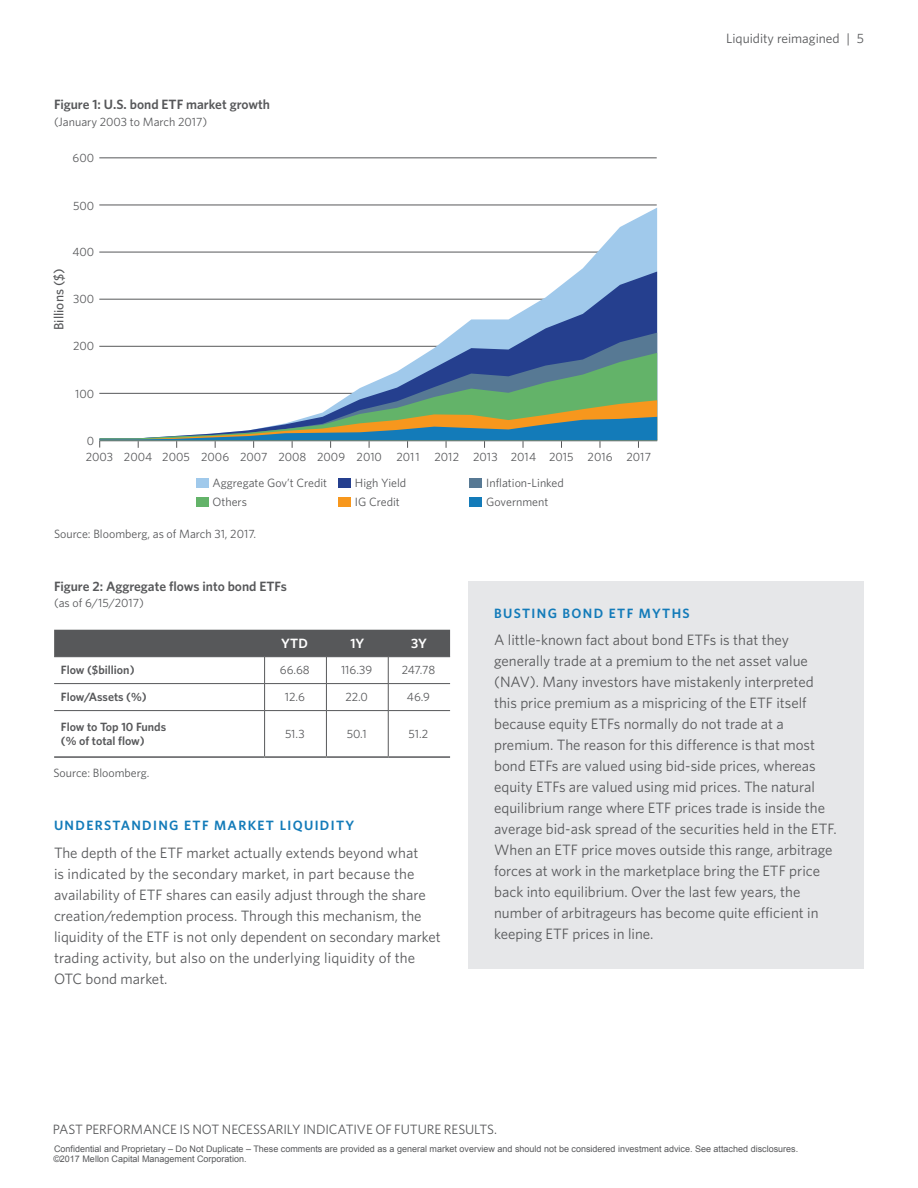
<style>
.page{position:relative;width:918px;height:1188px;background:#fff}
.page>*{position:absolute;margin:0;border:0;box-sizing:border-box;transform-origin:0 0}
.body_text{font:15px/21px "Whitney";color:#57585a}
.Folio{font:13.5px "Whitney";letter-spacing:-.005em;color:#57585a}
.Figure_subs{font:600 13.5px "Whitney";color:#57585a}
.Subhead_4__9_12_MCM{font:600 13.5px "Whitney";letter-spacing:.1em;color:#137bb9}
.t1{font:500 13.5px "Whitney";color:#57585a}
.Table_body{font:600 13.5px "Whitney";letter-spacing:.005em;color:#fff}
.Figure_legal_8_8{font:12px/25.2px "Whitney";color:#57585a}
.Table_body-2{font:600 12px/14.2px "Whitney";color:#57585a}
.Table_body-3{font:12px "Whitney";color:#57585a}
.body_text-2{font:12px "Whitney";color:#57585a}
.t2{font:9px/10.5px "Arial";color:#57585a}
</style>
<div class="page">
<hr style="left:99px;top:393px;width:558px;height:1px;background:#57585a">
<hr style="left:99px;top:346px;width:558px;height:1px;background:#57585a">
<hr style="left:99px;top:299px;width:558px;height:1px;background:#57585a">
<hr style="left:99px;top:252px;width:558px;height:1px;background:#57585a">
<hr style="left:99px;top:158px;width:558px;height:1px;background:#57585a">
<hr style="left:99px;top:205px;width:558px;height:1px;background:#57585a">
<svg style="left:100px;top:208px;width:557px;height:64px"></svg>
<svg style="left:100px;top:272px;width:557px;height:61px"></svg>
<svg style="left:100px;top:333px;width:557px;height:20px"></svg>
<svg style="left:100px;top:353px;width:557px;height:47px"></svg>
<svg style="left:99px;top:400px;width:558px;height:48px"></svg>
<div style="left:196px;top:478px;width:12px;height:10px;background:#a0c9eb"></div>
<div style="left:338px;top:478px;width:13px;height:10px;background:#253f8e"></div>
<div style="left:470px;top:478px;width:12px;height:10px;background:#577994"></div>
<div style="left:196px;top:497px;width:12px;height:10px;background:#63b369"></div>
<div style="left:338px;top:497px;width:13px;height:10px;background:#f7971d"></div>
<div style="left:470px;top:497px;width:12px;height:10px;background:#137bb9"></div>
<div style="left:469px;top:581px;width:395px;height:387px;background:#e6e7e9"></div>
<hr style="left:54px;top:710px;width:211px;height:1px;background:#57585a">
<hr style="left:265px;top:710px;width:61px;height:1px;background:#57585a">
<hr style="left:326px;top:710px;width:62px;height:1px;background:#57585a">
<hr style="left:388px;top:710px;width:62px;height:1px;background:#57585a">
<svg style="left:54px;top:630px;width:396px;height:80px"></svg>
<hr style="left:264px;top:711px;width:1px;height:45px;background:#57585a">
<hr style="left:326px;top:711px;width:1px;height:45px;background:#57585a">
<hr style="left:388px;top:711px;width:1px;height:45px;background:#57585a">
<hr style="left:54px;top:756px;width:211px;height:2px;background:#57585a">
<hr style="left:265px;top:756px;width:61px;height:2px;background:#57585a">
<hr style="left:326px;top:756px;width:62px;height:2px;background:#57585a">
<hr style="left:388px;top:756px;width:62px;height:2px;background:#57585a">
<hr style="left:54px;top:656px;width:211px;height:1px;background:#57585a">
<hr style="left:265px;top:656px;width:61px;height:1px;background:#57585a">
<hr style="left:326px;top:656px;width:62px;height:1px;background:#57585a">
<hr style="left:388px;top:656px;width:62px;height:1px;background:#57585a">
<p class="Figure_subs" style="left:54px;top:96px;width:218px">Figure 1: U.S. bond ETF market growth</p>
<p class="body_text-2" style="left:54px;top:114px;width:155px">(January 2003 to March 2017)</p>
<p class="Figure_legal_8_8" style="left:73px;top:145px;width:23px">600</p>
<p class="Figure_legal_8_8" style="left:73px;top:193px;width:23px">500</p>
<p class="Figure_legal_8_8" style="left:72px;top:239px;width:23px">400</p>
<p class="t1" style="left:51px;top:330px;width:63px;rotate:-90deg">Billions ($)</p>
<p class="Figure_legal_8_8" style="left:73px;top:286px;width:23px">300</p>
<p class="Figure_legal_8_8" style="left:73px;top:333px;width:23px">200</p>
<p class="Figure_legal_8_8" style="left:75px;top:381px;width:21px">100</p>
<p class="Figure_legal_8_8" style="left:87px;top:428px;width:9px">0</p>
<p class="Figure_legal_8_8" style="left:213px;top:444px;width:440px;text-indent:-127px">2003 2004 2005 2006 2007 2008 2009 2010 2011 2012 2013 2014 2015 2016 2017<br>Aggregate Gov’t Credit</p>
<p class="Figure_legal_8_8" style="left:355px;top:469px;width:53px">High Yield</p>
<p class="Figure_legal_8_8" style="left:486px;top:469px;width:79px">Inflation-Linked</p>
<p class="Figure_legal_8_8" style="left:213px;top:489px;width:36px">Others</p>
<p class="Figure_legal_8_8" style="left:355px;top:489px;width:46px">IG Credit</p>
<p class="Figure_legal_8_8" style="left:486px;top:489px;width:64px">Government</p>
<p class="Figure_legal_8_8" style="left:54px;top:521px;width:204px">Source: Bloomberg, as of March 31, 2017.</p>
<p class="Folio" style="left:726px;top:31px;width:139px">Liquidity reimagined | 5</p>
<p class="Figure_subs" style="left:54px;top:578px;width:234px">Figure 2: Aggregate flows into bond ETFs</p>
<p class="body_text-2" style="left:54px;top:596px;width:92px">(as of 6/15/2017)</p>
<p class="Table_body" style="left:281px;top:635px;width:28px">YTD</p>
<p class="Table_body" style="left:350px;top:635px;width:15px">1Y</p>
<p class="Table_body" style="left:411px;top:635px;width:17px">3Y</p>
<p class="Table_body-2" style="left:61px;top:663px;width:75px">Flow ($billion)</p>
<p class="Table_body-3" style="left:280px;top:663px;width:31px">66.68</p>
<p class="Table_body-3" style="left:341px;top:663px;width:33px">116.39</p>
<p class="Table_body-3" style="left:402px;top:663px;width:35px">247.78</p>
<p class="Table_body-2" style="left:61px;top:690px;width:87px">Flow/Assets (%)</p>
<p class="Table_body-3" style="left:285px;top:690px;width:22px">12.6</p>
<p class="Table_body-3" style="left:345px;top:690px;width:24px">22.0</p>
<p class="Table_body-3" style="left:407px;top:690px;width:25px">46.9</p>
<p class="Table_body-2" style="left:61px;top:719px;width:107px">Flow to Top 10 Funds (% of total flow)</p>
<p class="Table_body-3" style="left:285px;top:727px;width:21px">51.3</p>
<p class="Table_body-3" style="left:347px;top:727px;width:21px">50.1</p>
<p class="Table_body-3" style="left:409px;top:727px;width:21px">51.2</p>
<p class="Figure_legal_8_8" style="left:53px;top:760px;width:98px">Source: Bloomberg.</p>
<p class="Subhead_4__9_12_MCM" style="left:54px;top:818px;width:302px">UNDERSTANDING ETF MARKET LIQUIDITY</p>
<p class="body_text" style="left:54px;top:842px;width:388px">The depth of the ETF market actually extends beyond what<br>is indicated by the secondary market, in part because the availability of ETF shares can easily adjust through the share creation/redemption process. Through this mechanism, the liquidity of the ETF is not only dependent on secondary market trading activity, but also on the underlying liquidity of the OTC bond market.</p>
<p class="Subhead_4__9_12_MCM" style="left:494px;top:605px;width:197px">BUSTING BOND ETF MYTHS</p>
<p class="body_text" style="left:494px;top:629px;width:344px">A little-known fact about bond ETFs is that they generally trade at a premium to the net asset value (NAV). Many investors have mistakenly interpreted this price premium as a mispricing of the ETF itself because equity ETFs normally do not trade at a premium. The reason for this difference is that most bond ETFs are valued using bid-side prices, whereas equity ETFs are valued using mid prices. The natural equilibrium range where ETF prices trade is inside the average bid-ask spread of the securities held in the ETF.<br>When an ETF price moves outside this range, arbitrage forces at work in the marketplace bring the ETF price back into equilibrium. Over the last few years, the number of arbitrageurs has become quite efficient in keeping ETF prices in line.</p>
<p class="Folio" style="left:53px;top:1122px;width:446px">PAST PERFORMANCE IS NOT NECESSARILY INDICATIVE OF FUTURE RESULTS.</p>
<p class="t2" style="left:53px;top:1143px;width:746px">Confidential and Proprietary – Do Not Duplicate – These comments are provided as a general market overview and should not be considered investment advice. See attached disclosures. ©2017 Mellon Capital Management Corporation.</p>
</div>
